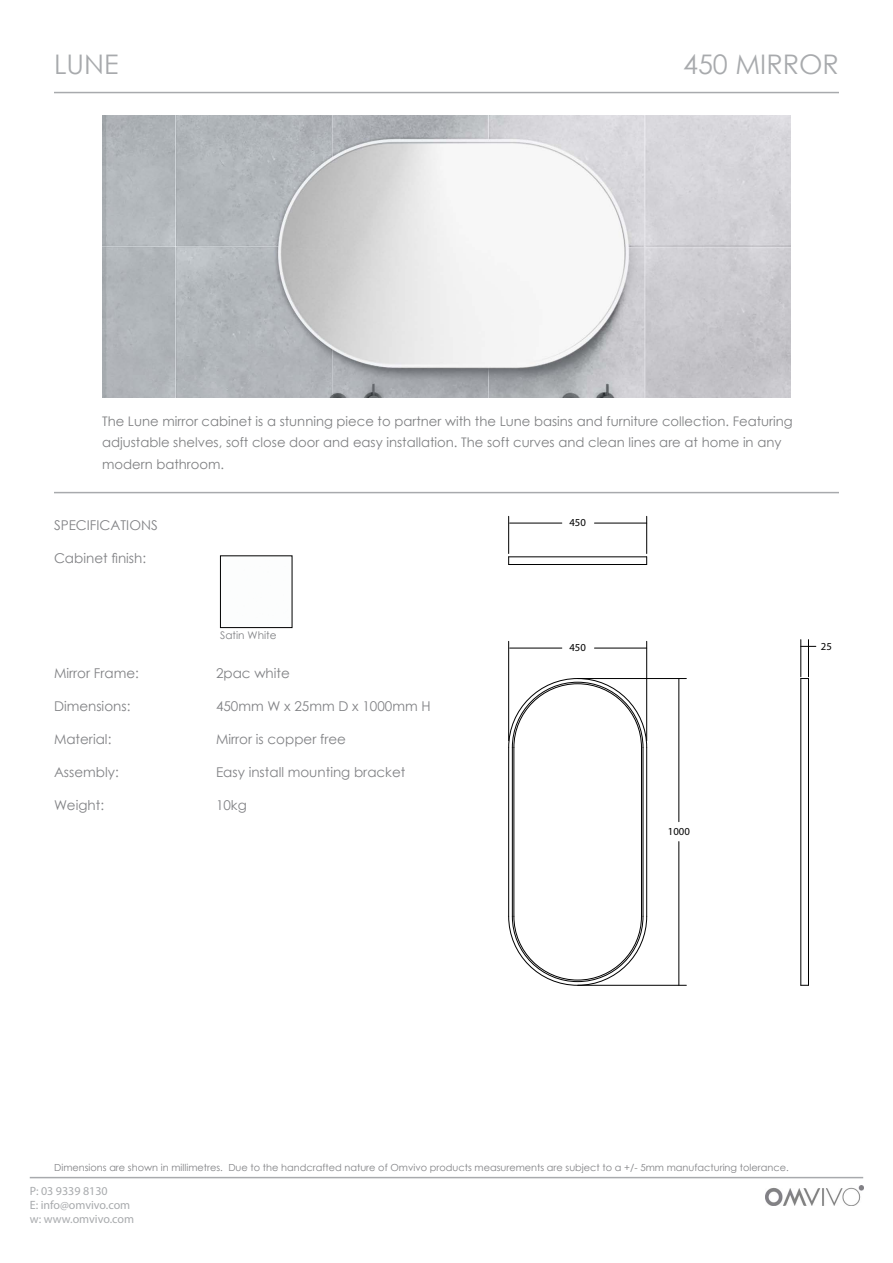
<style>
.page{position:relative;width:893px;height:1263px;background:#fff}
.page>*{position:absolute;margin:0;border:0;box-sizing:border-box;transform-origin:0 0}
.t1{font:27px "Century Gothic";color:#a8aaad}
.t2{font:13.5px "Century Gothic";color:#818285}
.t3{font:13.2px/21px "Century Gothic";color:#7f8082}
.t4{font:12px/14.4px "Myriad Pro";color:#a8aaad}
.t5{font:300 10.8px "Helvetica Neue LT Com";color:#000}
.t6{font:10.5px "Century Gothic";color:#818285}
.t7{font:9.75px "Century Gothic";color:#818285}
</style>
<div class="page">
<hr style="left:30px;top:1177px;width:833px;height:1px;background:#a8aaad">
<hr style="left:54px;top:92px;width:785px;height:1px;background:#a8aaad">
<img style="left:766px;top:1186px;width:97px;height:20px">
<img style="left:102px;top:115px;width:689px;height:282px">
<hr style="left:54px;top:492px;width:785px;height:1px;background:#a8aaad">
<div style="left:220px;top:556px;width:72px;height:72px;border:1px solid #000"></div>
<hr style="left:514px;top:747px;width:1px;height:169px;background:#000">
<hr style="left:641px;top:747px;width:1px;height:169px;background:#000">
<hr style="left:508px;top:747px;width:1px;height:169px;background:#000">
<hr style="left:512px;top:747px;width:1px;height:169px;background:#000">
<hr style="left:643px;top:747px;width:1px;height:169px;background:#000">
<hr style="left:646px;top:747px;width:1px;height:169px;background:#000">
<hr style="left:509px;top:564px;width:138px;height:1px;background:#000">
<hr style="left:509px;top:557px;width:138px;height:1px;background:#000">
<hr style="left:800px;top:678px;width:1px;height:307px;background:#000">
<hr style="left:808px;top:678px;width:1px;height:307px;background:#000">
<svg style="left:508px;top:916px;width:139px;height:70px"></svg>
<svg style="left:508px;top:678px;width:139px;height:70px"></svg>
<hr style="left:508px;top:516px;width:1px;height:37px;background:#000">
<hr style="left:646px;top:516px;width:1px;height:37px;background:#000">
<hr style="left:594px;top:523px;width:53px;height:1px;background:#000">
<hr style="left:510px;top:523px;width:52px;height:1px;background:#000">
<hr style="left:800px;top:640px;width:1px;height:37px;background:#000">
<hr style="left:808px;top:640px;width:1px;height:37px;background:#000">
<svg style="left:801px;top:646px;width:15px;height:1px"></svg>
<hr style="left:508px;top:641px;width:1px;height:100px;background:#000">
<hr style="left:646px;top:641px;width:1px;height:100px;background:#000">
<hr style="left:594px;top:648px;width:53px;height:1px;background:#000">
<hr style="left:510px;top:648px;width:52px;height:1px;background:#000">
<hr style="left:578px;top:985px;width:108px;height:1px;background:#000">
<hr style="left:578px;top:678px;width:108px;height:1px;background:#000">
<hr style="left:679px;top:678px;width:1px;height:144px;background:#000">
<hr style="left:679px;top:841px;width:1px;height:144px;background:#000">
<h1 class="t1" style="left:54px;top:46px;width:66px">LUNE</h1>
<h1 class="t1" style="left:683px;top:46px;width:157px">450 MIRROR</h1>
<p class="t3" style="left:102px;top:411px;width:692px">The Lune mirror cabinet is a stunning piece to partner with the Lune basins and furniture collection. Featuring adjustable shelves, soft close door and easy installation. The soft curves and clean lines are at home in any modern bathroom.</p>
<p class="t2" style="left:54px;top:515px;width:105px">SPECIFICATIONS</p>
<p class="t2" style="left:54px;top:548px;width:94px">Cabinet finish:</p>
<p class="t6" style="left:220px;top:627px;width:58px">Satin White</p>
<p class="t2" style="left:54px;top:664px;width:86px">Mirror Frame:</p>
<p class="t2" style="left:216px;top:664px;width:75px">2pac white</p>
<p class="t2" style="left:54px;top:697px;width:78px">Dimensions:</p>
<p class="t2" style="left:216px;top:697px;width:216px">450mm W x 25mm D x 1000mm H</p>
<p class="t2" style="left:54px;top:730px;width:59px">Material:</p>
<p class="t2" style="left:216px;top:730px;width:131px">Mirror is copper free</p>
<p class="t2" style="left:54px;top:763px;width:66px">Assembly:</p>
<p class="t2" style="left:216px;top:763px;width:191px">Easy install mounting bracket</p>
<p class="t2" style="left:54px;top:796px;width:52px">Weight:</p>
<p class="t2" style="left:216px;top:796px;width:32px">10kg</p>
<p class="t5" style="left:569px;top:516px;width:18px">450</p>
<p class="t5" style="left:569px;top:641px;width:18px">450</p>
<p class="t5" style="left:821px;top:639px;width:13px">25</p>
<p class="t5" style="left:668px;top:825px;width:24px">1000</p>
<p class="t7" style="left:54px;top:1160px;width:736px">Dimensions are shown in millimetres. Due to the handcrafted nature of Omvivo products measurements are subject to a +/- 5mm manufacturing tolerance.</p>
<p class="t4" style="left:30px;top:1183px;width:106px">P: 03 9339 8130<br>E: info@omvivo.com w: www.omvivo.com</p>
</div>
